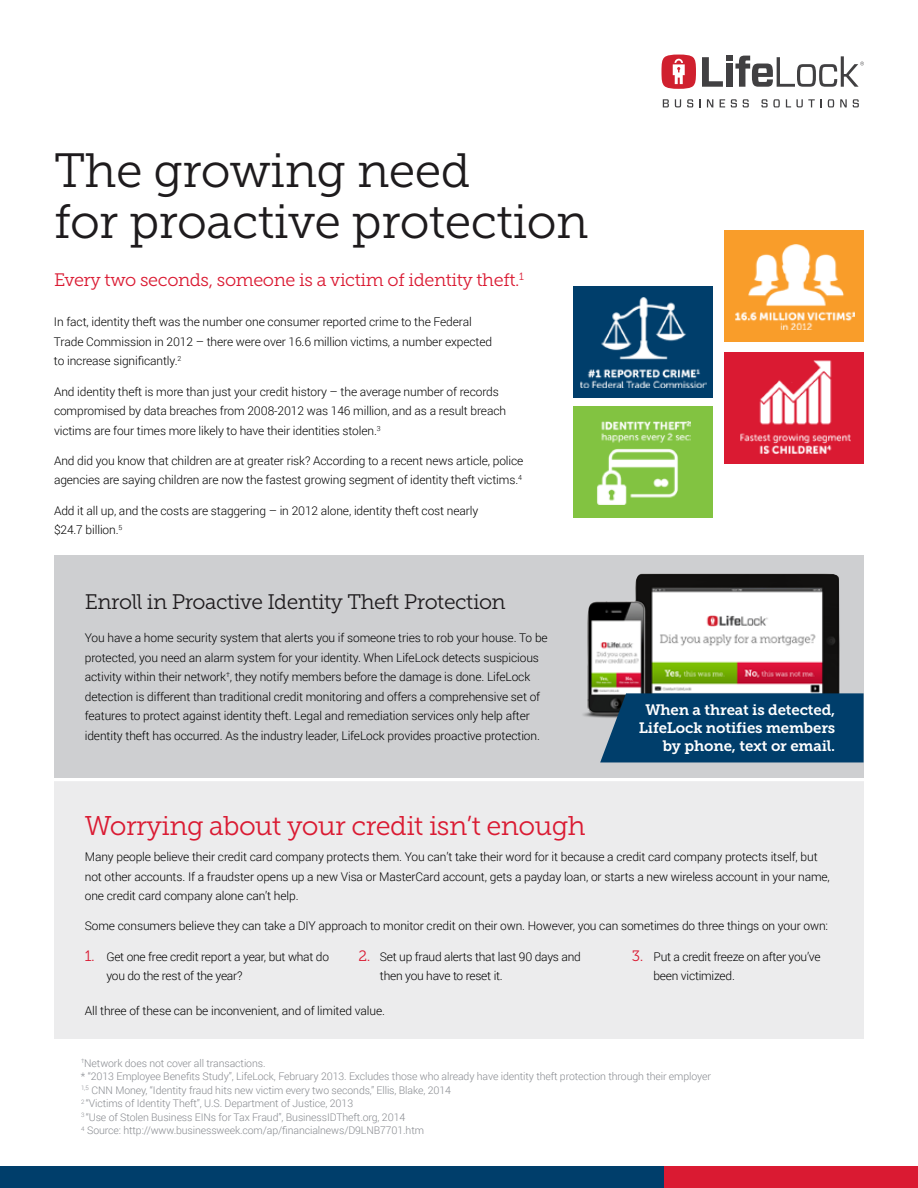
<style>
.page{position:relative;width:918px;height:1188px;background:#fff}
.page>*{position:absolute;margin:0;border:0;box-sizing:border-box;transform-origin:0 0}
.t1{font:48px/51px "Museo Slab 300";letter-spacing:-.01em;color:#1e1b1d}
.t2{font:27px "Museo Slab 300";letter-spacing:-.02em;color:#da1a32}
.t3{font:21px "Museo Slab 300";letter-spacing:-.02em;color:#1e1b1d}
.t4{font:18px "Museo Slab 300";letter-spacing:-.02em;color:#da1a32}
.t5{font:15px/18px "Museo Slab 700";letter-spacing:-.01em;color:#fff;text-align:right}
.t6{font:300 12px/19.5px "Roboto";letter-spacing:-.01em;color:#000}
.t7{font:300 10.5px/13.5px "Roboto";letter-spacing:-.01em;color:#878a8f}
.s1{font-family:"Museo Slab 300";font-weight:400;font-size:15px;color:#da1a32}
</style>
<div class="page">
<div style="left:662px;top:1166px;width:256px;height:22px;background:#da1a32"></div>
<div style="left:0;top:1166px;width:664px;height:22px;background:#003e6b"></div>
<svg style="left:663px;top:99px;width:6px;height:8px"></svg>
<svg style="left:675px;top:99px;width:6px;height:8px"></svg>
<svg style="left:687px;top:99px;width:6px;height:8px"></svg>
<svg style="left:699px;top:99px;width:2px;height:8px"></svg>
<svg style="left:707px;top:99px;width:6px;height:8px"></svg>
<svg style="left:720px;top:99px;width:5px;height:8px"></svg>
<svg style="left:731px;top:99px;width:6px;height:8px"></svg>
<svg style="left:743px;top:99px;width:6px;height:8px"></svg>
<svg style="left:761px;top:99px;width:19px;height:8px"></svg>
<svg style="left:786px;top:99px;width:36px;height:8px"></svg>
<svg style="left:828px;top:99px;width:6px;height:8px"></svg>
<svg style="left:840px;top:99px;width:7px;height:8px"></svg>
<svg style="left:853px;top:99px;width:6px;height:8px"></svg>
<svg style="left:702px;top:55px;width:162px;height:32px"></svg>
<svg style="left:662px;top:55px;width:34px;height:34px"></svg>
<div style="left:54px;top:555px;width:810px;height:223px;background:#cecfd1"></div>
<div style="left:54px;top:781px;width:810px;height:257px;background:#ececed"></div>
<img style="left:583px;top:573px;width:257px;height:145px">
<div style="left:725px;top:352px;width:139px;height:111px;background:#da1a32"></div>
<img style="left:740px;top:360px;width:111px;height:94px">
<div style="left:725px;top:230px;width:139px;height:112px;background:#f99d2a"></div>
<img style="left:735px;top:244px;width:119px;height:85px">
<div style="left:574px;top:406px;width:139px;height:112px;background:#82c341"></div>
<img style="left:597px;top:422px;width:94px;height:83px">
<div style="left:574px;top:286px;width:139px;height:112px;background:#003e6b"></div>
<img style="left:580px;top:297px;width:127px;height:90px">
<svg style="left:600px;top:693px;width:264px;height:69px;background:#07426c"></svg>
<h1 class="t1" style="left:54px;top:146px;width:536px">The growing need<br>for proactive protection</h1>
<h3 class="t4" style="left:54px;top:270px;width:471px">Every two seconds, someone is a victim of identity theft.<sup>1</sup></h3>
<p class="t6" style="left:54px;top:312px;width:440px">In fact, identity theft was the number one consumer reported crime to the Federal<br>Trade Commission in 2012 – there were over 16.6 million victims, a number expected to increase significantly.<sup>2</sup></p>
<p class="t6" style="left:54px;top:381px;width:454px">And identity theft is more than just your credit history – the average number of records compromised by data breaches from 2008-2012 was 146 million, and as a result breach victims are four times more likely to have their identities stolen.<sup>3</sup></p>
<p class="t6" style="left:54px;top:450px;width:471px">And did you know that children are at greater risk? According to a recent news article, police agencies are saying children are now the fastest growing segment of identity theft victims.<sup>4</sup></p>
<p class="t6" style="left:54px;top:500px;width:426px">Add it all up, and the costs are staggering – in 2012 alone, identity theft cost nearly $24.7 billion.<sup>5</sup></p>
<h3 class="t3" style="left:85px;top:591px;width:423px">Enroll in Proactive Identity Theft Protection</h3>
<p class="t6" style="left:85px;top:628px;width:464px">You have a home security system that alerts you if someone tries to rob your house. To be protected, you need an alarm system for your identity. When LifeLock detects suspicious activity within their network<sup>†</sup>, they notify members before the damage is done. LifeLock detection is different than traditional credit monitoring and offers a comprehensive set of features to protect against identity theft. Legal and remediation services only help after identity theft has occurred. As the industry leader, LifeLock provides proactive protection.</p>
<p class="t5" style="left:639px;top:701px;width:198px">When a threat is detected,<br>LifeLock notifies members by phone, text or email.</p>
<h2 class="t2" style="left:85px;top:811px;width:502px">Worrying about your credit isn’t enough</h2>
<p class="t6" style="left:85px;top:847px;width:747px">Many people believe their credit card company protects them. You can’t take their word for it because a credit card company protects itself, but not other accounts. If a fraudster opens up a new Visa or MasterCard account, gets a payday loan, or starts a new wireless account in your name, one credit card company alone can’t help.</p>
<p class="t6" style="left:85px;top:916px;width:745px">Some consumers believe they can take a DIY approach to monitor credit on their own. However, you can sometimes do three things on your own:</p>
<p class="t6" style="left:106px;top:946px;width:224px;text-indent:-22px"><span class="s1">1.</span> Get one free credit report a year, but what do you do the rest of the year?</p>
<p class="t6" style="left:380px;top:946px;width:202px;text-indent:-22px"><span class="s1">2.</span> Set up fraud alerts that last 90 days and then you have to reset it.</p>
<p class="t6" style="left:653px;top:946px;width:169px;text-indent:-22px"><span class="s1">3.</span> Put a credit freeze on after you’ve been victimized.</p>
<p class="t6" style="left:85px;top:1001px;width:302px">All three of these can be inconvenient, and of limited value.</p>
<p class="t7" style="left:81px;top:1056px;width:632px"><sup>†</sup>Network does not cover all transactions.<br>* “2013 Employee Benefits Study”, LifeLock, February 2013. Excludes those who already have identity theft protection through their employer <sup>1,5</sup> CNN Money, “Identity fraud hits new victim every two seconds,” Ellis, Blake, 2014<br><sup>2</sup> “Victims of Identity Theft”, U.S. Department of Justice, 2013<br><sup>3</sup> “Use of Stolen Business EINs for Tax Fraud”, BusinessIDTheft.org, 2014<br><sup>4</sup> Source: http://www.businessweek.com/ap/financialnews/D9LNB7701.htm</p>
</div>
